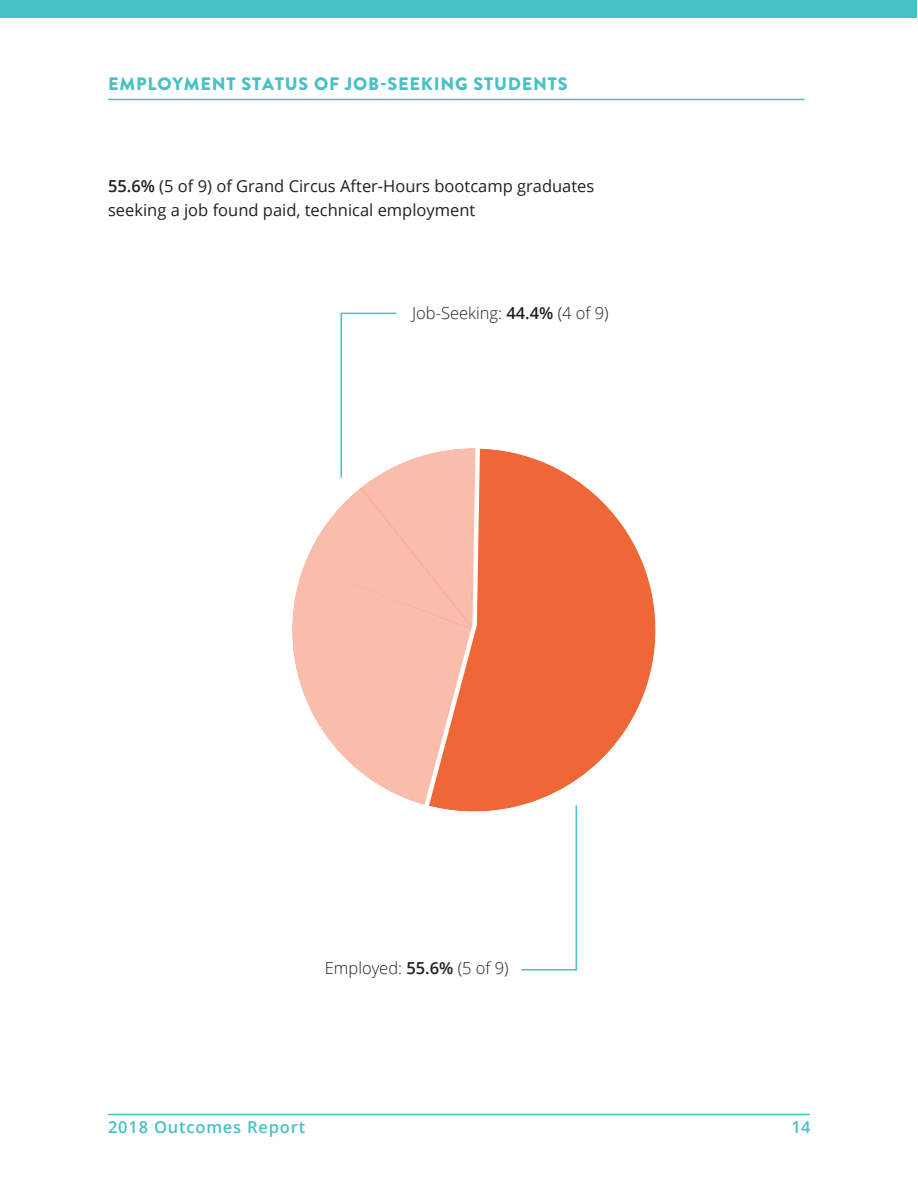
<style>
.page{position:relative;width:918px;height:1188px;background:#fff}
.page>*{position:absolute;margin:0;border:0;box-sizing:border-box;transform-origin:0 0}
.t1{font:900 18px "Brandon Grotesque";letter-spacing:.045em;color:#47c1c5}
.t2{font:16.5px/24px "Open Sans";color:#221f1f}
.t3{font:300 16.5px "Open Sans";color:#221f1f}
.t4{font:600 16.5px "Open Sans";letter-spacing:.05em;color:#47c1c5}
.s1{font-weight:600}
</style>
<div class="page">
<div style="left:1px;top:0;width:916px;height:17px;background:#47c1c5"></div>
<hr style="left:108px;top:1114px;width:702px;height:1px;background:#47c1c5">
<hr style="left:108px;top:99px;width:697px;height:1px;background:#47c1c5">
<svg style="left:483px;top:448px;width:173px;height:364px;fill:#f06737"></svg>
<svg style="left:520px;top:804px;width:58px;height:167px"></svg>
<svg style="left:292px;top:312px;width:191px;height:500px"></svg>
<p class="t1" style="left:108px;top:77px;width:461px">EMPLOYMENT STATUS OF JOB-SEEKING STUDENTS</p>
<p class="t2" style="left:108px;top:176px;width:488px"><span class="s1">55.6%</span> (5 of 9) of Grand Circus After-Hours bootcamp graduates seeking a job found paid, technical employment</p>
<p class="t3" style="left:412px;top:306px;width:198px">Job-Seeking: <span class="s1">44.4%</span> (4 of 9)</p>
<p class="t3" style="left:325px;top:962px;width:185px">Employed: <span class="s1">55.6%</span> (5 of 9)</p>
<p class="t4" style="left:108px;top:1121px;width:199px">2018 Outcomes Report</p>
<p class="t4" style="left:792px;top:1121px;width:20px">14</p>
</div>
